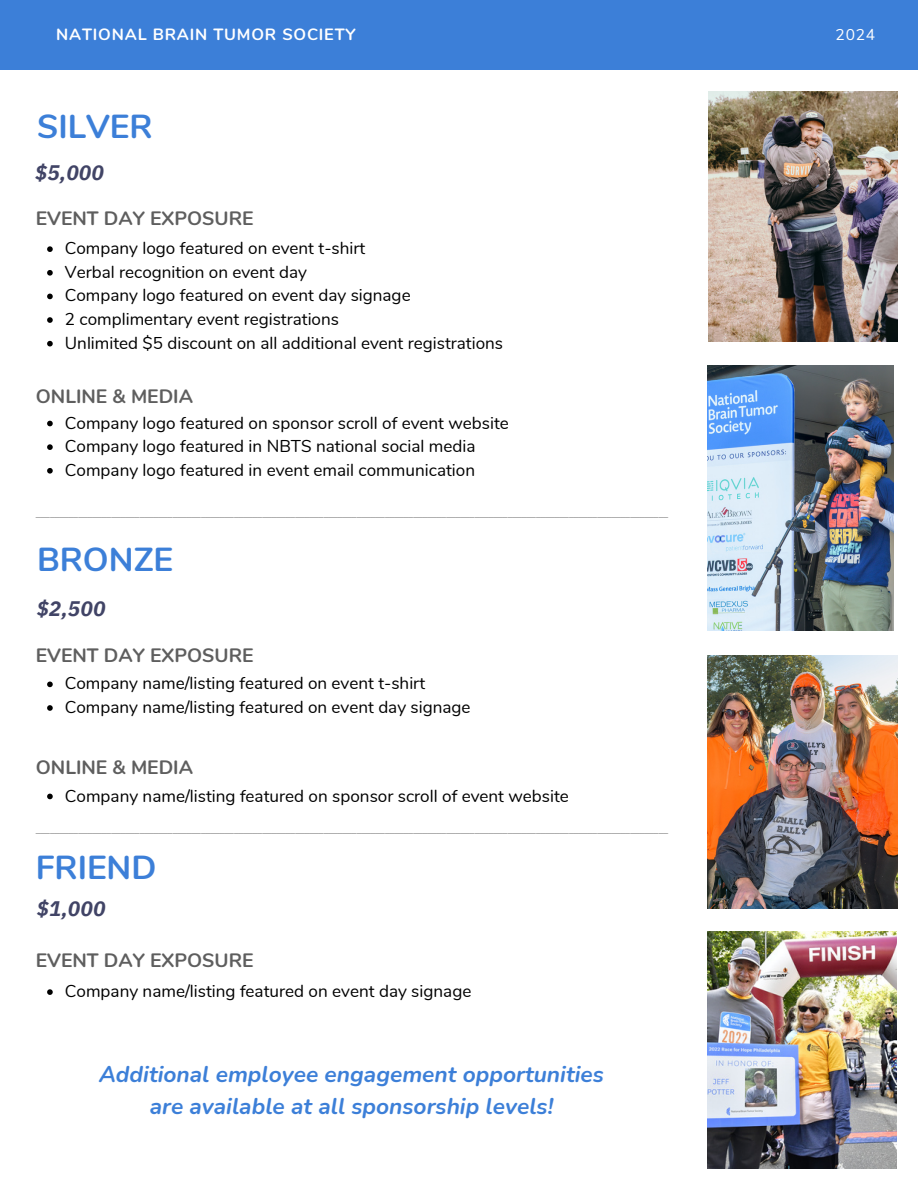
<style>
.page{position:relative;width:918px;height:1188px;background:#fff}
.page>*{position:absolute;margin:0;border:0;box-sizing:border-box;transform-origin:0 0}
.t1{font:700 33.15px "Nunito";color:#3c7fd8}
.t2{font:italic 700 22.8px/31.5px "Nunito";color:#3c7fd8;text-align:center}
.t3{font:italic 700 21px "IBM Plex Sans";color:#414466}
.t4{font:700 19.35px "Nunito";color:#5e5e5e}
.t5{font:17.1px "Nunito";color:#000}
.t6{font:700 16.35px "Nunito";letter-spacing:.05em;color:#fff}
.t7{font:15.6px "Nunito";color:#fff}
.t8{font:300 11.55px "Open Sans";color:#5e5e5e}
</style>
<div class="page">
<div style="left:0;top:0;width:918px;height:70px;background:#3c7fd8"></div>
<img style="left:708px;top:92px;width:189px;height:250px">
<img style="left:707px;top:656px;width:190px;height:253px">
<img style="left:707px;top:931px;width:189px;height:237px">
<img style="left:707px;top:366px;width:187px;height:264px">
<svg style="left:47px;top:421px;width:6px;height:5px"></svg>
<svg style="left:47px;top:444px;width:6px;height:6px"></svg>
<svg style="left:47px;top:468px;width:6px;height:6px"></svg>
<svg style="left:47px;top:246px;width:6px;height:6px"></svg>
<svg style="left:47px;top:270px;width:6px;height:6px"></svg>
<svg style="left:47px;top:294px;width:6px;height:5px"></svg>
<svg style="left:47px;top:317px;width:6px;height:6px"></svg>
<svg style="left:47px;top:341px;width:6px;height:5px"></svg>
<svg style="left:47px;top:682px;width:6px;height:5px"></svg>
<svg style="left:47px;top:705px;width:6px;height:6px"></svg>
<svg style="left:47px;top:794px;width:6px;height:5px"></svg>
<svg style="left:47px;top:989px;width:6px;height:6px"></svg>
<p class="t6" style="left:56px;top:24px;width:301px">NATIONAL BRAIN TUMOR SOCIETY</p>
<h4 class="t7" style="left:836px;top:24px;width:41px">2024</h4>
<p class="t1" style="left:37px;top:104px;width:117px">SILVER</p>
<p class="t3" style="left:36px;top:159px;width:70px">$5,000</p>
<p class="t4" style="left:36px;top:205px;width:219px">EVENT DAY EXPOSURE</p>
<p class="t5" style="left:65px;top:237px;width:302px">Company logo featured on event t-shirt</p>
<p class="t5" style="left:65px;top:261px;width:244px">Verbal recognition on event day</p>
<h1 class="t5" style="left:65px;top:284px;width:347px">Company logo featured on event day signage</h1>
<h2 class="t5" style="left:65px;top:308px;width:276px">2 complimentary event registrations</h2>
<p class="t5" style="left:65px;top:331px;width:440px">Unlimited $5 discount on all additional event registrations</p>
<p class="t4" style="left:36px;top:383px;width:159px">ONLINE &amp; MEDIA</p>
<h3 class="t5" style="left:65px;top:411px;width:446px">Company logo featured on sponsor scroll of event website</h3>
<p class="t5" style="left:65px;top:435px;width:412px">Company logo featured in NBTS national social media</p>
<p class="t5" style="left:65px;top:459px;width:412px">Company logo featured in event email communication</p>
<h3 class="t8" style="left:36px;top:504px;width:634px">______________________________________________________________________________________________________________________________________</h3>
<p class="t1" style="left:37px;top:538px;width:137px">BRONZE</p>
<h2 class="t3" style="left:37px;top:595px;width:70px">$2,500</h2>
<p class="t4" style="left:36px;top:642px;width:219px">EVENT DAY EXPOSURE</p>
<h3 class="t5" style="left:65px;top:672px;width:362px">Company name/listing featured on event t-shirt</h3>
<p class="t5" style="left:65px;top:696px;width:407px">Company name/listing featured on event day signage</p>
<p class="t4" style="left:36px;top:754px;width:159px">ONLINE &amp; MEDIA</p>
<p class="t5" style="left:65px;top:784px;width:505px">Company name/listing featured on sponsor scroll of event website</p>
<h1 class="t8" style="left:36px;top:819px;width:634px">______________________________________________________________________________________________________________________________________</h1>
<h3 class="t1" style="left:36px;top:845px;width:122px">FRIEND</h3>
<h3 class="t3" style="left:37px;top:894px;width:70px">$1,000</h3>
<p class="t4" style="left:36px;top:948px;width:219px">EVENT DAY EXPOSURE</p>
<p class="t5" style="left:65px;top:980px;width:408px">Company name/listing featured on event day signage</p>
<h2 class="t2" style="left:99px;top:1059px;width:506px">Additional employee engagement opportunities are available at all sponsorship levels!</h2>
</div>
